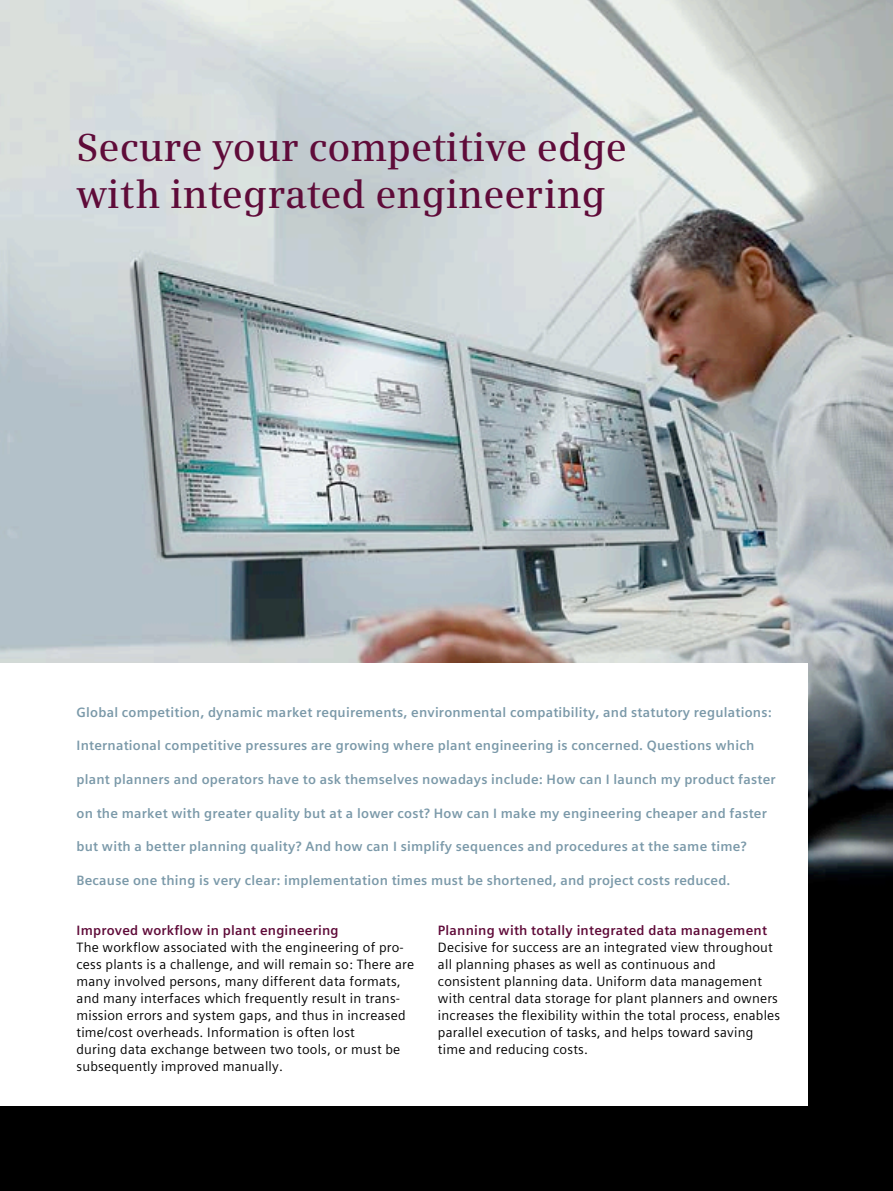
<style>
.page{position:relative;width:893px;height:1191px;background:#fff}
.page>*{position:absolute;margin:0;border:0;box-sizing:border-box;transform-origin:0 0}
.t1{font:600 39px/46.8px "Siemens Serif";color:#5f0b39}
.t2{font:13.5px/17px "Siemens Sans Global";letter-spacing:.015em;color:#000}
.t3{font:700 13.5px "Siemens Sans Global";letter-spacing:.015em;color:#7b99a9}
.t4{font:700 13.5px "Siemens Sans Global";letter-spacing:.015em;color:#5f0b39}
</style>
<div class="page">
<img style="left:0;top:0;width:893px;height:1191px">
<div style="left:0;top:663px;width:808px;height:443px;background:#fff"></div>
<h1 class="t1" style="left:77px;top:124px;width:552px">Secure your competitive edge with integrated engineering</h1>
<p class="t3" style="left:77px;top:701px;width:696px">Global competition, dynamic market requirements, environmental compatibility, and statutory regulations:</p>
<p class="t3" style="left:77px;top:735px;width:679px">International competitive pressures are growing where plant engineering is concerned. Questions which</p>
<p class="t3" style="left:77px;top:769px;width:701px">plant planners and operators have to ask themselves nowadays include: How can I launch my product faster</p>
<p class="t3" style="left:77px;top:802px;width:692px">on the market with greater quality but at a lower cost? How can I make my engineering cheaper and faster</p>
<p class="t3" style="left:77px;top:836px;width:672px">but with a better planning quality? And how can I simplify sequences and procedures at the same time?</p>
<p class="t3" style="left:77px;top:869px;width:655px">Because one thing is very clear: implementation times must be shortened, and project costs reduced.</p>
<p class="t4" style="left:77px;top:920px;width:264px">Improved workflow in plant engineering</p>
<p class="t2" style="left:77px;top:939px;width:339px">The workflow associated with the engineering of pro&shy;cess plants is a challenge, and will remain so: There are many involved persons, many different data formats, and many interfaces which frequently result in trans&shy;mission errors and system gaps, and thus in increased time/cost overheads. Information is often lost<br>during data exchange between two tools, or must be subsequently improved manually.</p>
<p class="t4" style="left:438px;top:920px;width:331px">Planning with totally integrated data management</p>
<p class="t2" style="left:438px;top:939px;width:344px">Decisive for success are an integrated view throughout all planning phases as well as continuous and consistent planning data. Uniform data management with central data storage for plant planners and owners increases the flexibility within the total process, enables parallel execution of tasks, and helps toward saving time and reducing costs.</p>
</div>
